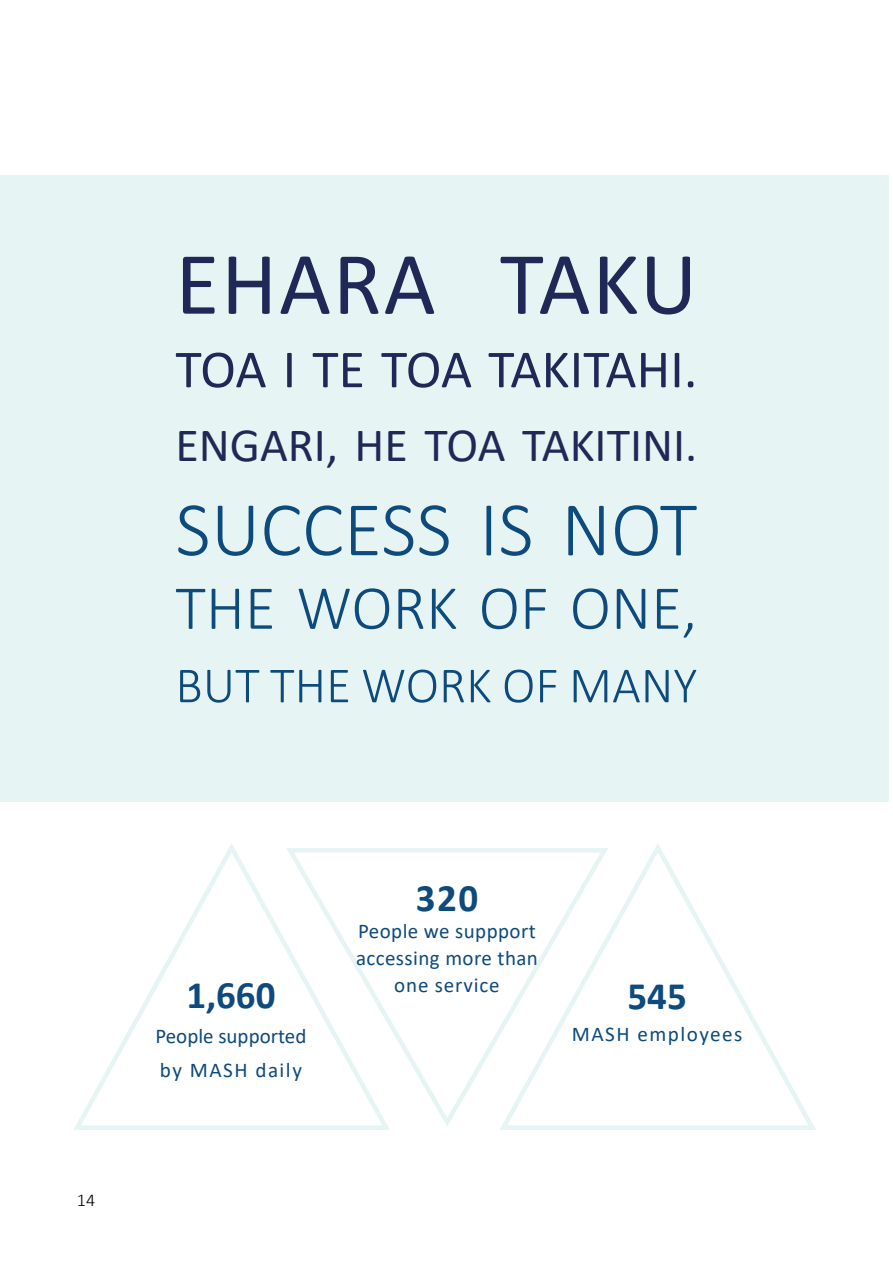
<style>
.page{position:relative;width:893px;height:1263px;background:#fff}
.page>*{position:absolute;margin:0;border:0;box-sizing:border-box;transform-origin:0 0}
.t1{font:90px "Calibri";letter-spacing:.02em;color:#202858}
.t2{font:300 78px "Calibri";color:#0d4a7d}
.t3{font:300 63px "Calibri";color:#0d4a7d}
.t4{font:54px "Calibri";letter-spacing:-.005em;color:#202858}
.t5{font:300 51px "Calibri";color:#0d4a7d}
.t6{font:48px "Calibri";color:#202858}
.t7{font:700 39px "Calibri";color:#0d4a7d}
.t8{font:21px/27px "Calibri";letter-spacing:.02em;color:#0d4a7d;text-align:center}
.t9{font:21px/34.5px "Calibri";color:#0d4a7d}
.t10{font:21px "Calibri";letter-spacing:.07em;color:#0d4a7d}
.t11{font:300 18px "Calibri";color:#000}
</style>
<div class="page">
<div style="left:0;top:175px;width:889px;height:626px;background:#e6f4f3"></div>
<svg style="left:74px;top:843px;width:316px;height:287px"></svg>
<svg style="left:282px;top:846px;width:214px;height:282px"></svg>
<svg style="left:496px;top:844px;width:320px;height:286px"></svg>
<h1 class="t1" style="left:175px;top:221px;width:523px">EHARA TAKU</h1>
<h3 class="t4" style="left:175px;top:332px;width:523px">TOA I TE TOA TAKITAHI.</h3>
<h3 class="t6" style="left:175px;top:411px;width:523px">ENGARI, HE TOA TAKITINI.</h3>
<h2 class="t2" style="left:175px;top:481px;width:523px">SUCCESS IS NOT</h2>
<h3 class="t3" style="left:175px;top:569px;width:523px">THE WORK OF ONE,</h3>
<h3 class="t5" style="left:175px;top:654px;width:523px">BUT THE WORK OF MANY</h3>
<p class="t11" style="left:77px;top:1189px;width:20px">14</p>
<h3 class="t7" style="left:186px;top:968px;width:91px">1,660</h3>
<p class="t9" style="left:155px;top:1018px;width:153px">People supported by MASH daily</p>
<h3 class="t7" style="left:416px;top:871px;width:64px">320</h3>
<p class="t8" style="left:356px;top:917px;width:183px">People we suppport accessing more than one service</p>
<h3 class="t7" style="left:627px;top:968px;width:61px">545</h3>
<p class="t10" style="left:572px;top:1019px;width:172px">MASH employees</p>
</div>
